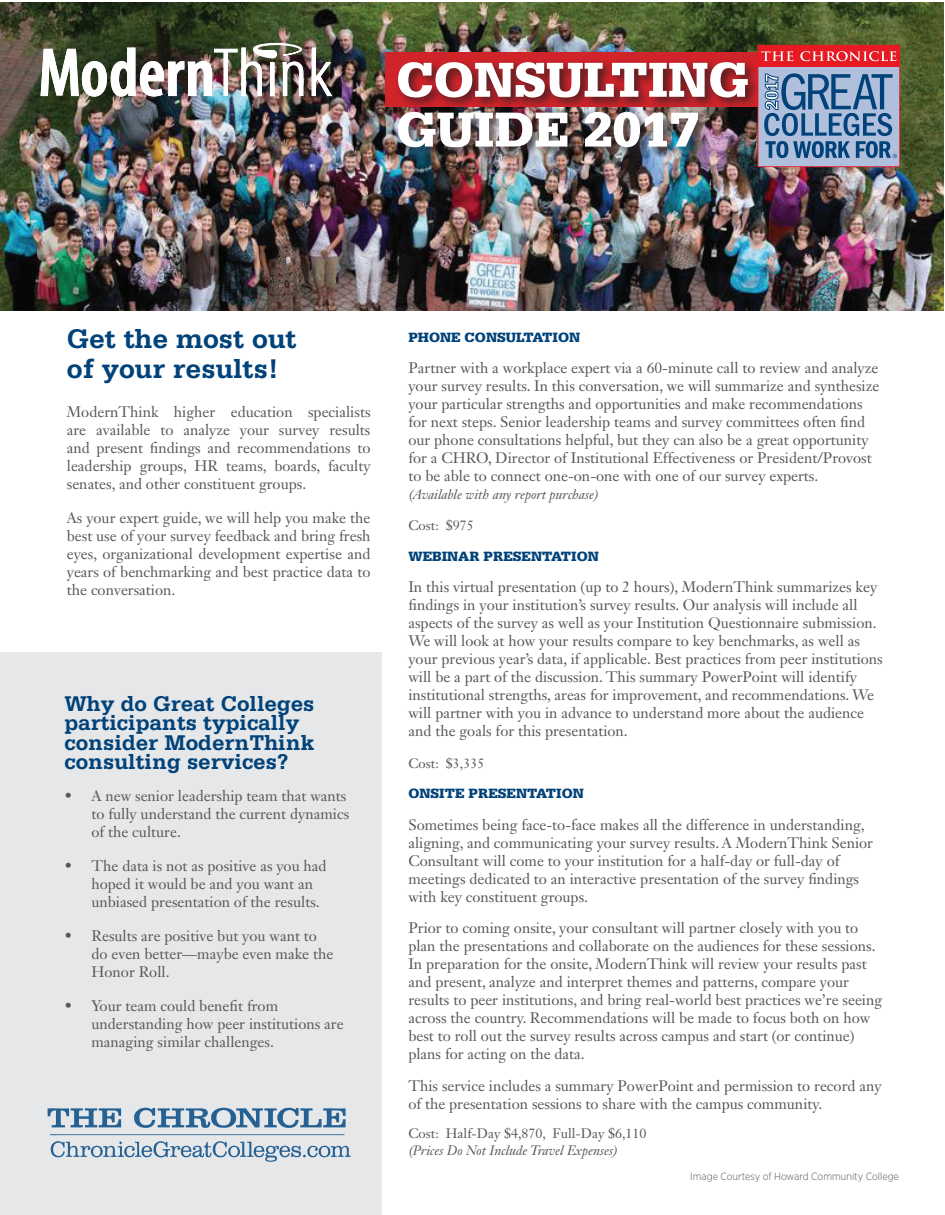
<style>
.page{position:relative;width:945px;height:1215px;background:#fff}
.page>*{position:absolute;margin:0;border:0;box-sizing:border-box;transform-origin:0 0}
.t1{font:900 51.9px "Serifa Std";color:#fff}
.t2{font:700 28.5px/30px "Serifa Std";color:#004279}
.t3{font:700 22.5px/19.5px "Serifa Std";color:#004279}
.t4{font:15px/18px "Janson Text LT Std";color:#57585a}
.t5{font:900 14.25px "Serifa Std";color:#004279}
.t6{font:italic 13.5px "Janson Text LT Std";color:#57585a}
.t7{font:13.5px "Janson Text LT Std";color:#57585a}
.t8{font:300 10.5px "Gotham Narrow";color:#57585a}
</style>
<div class="page">
<div style="left:0;top:653px;width:381px;height:562px;background:#e5e7e9"></div>
<svg style="left:47px;top:1108px;width:74px;height:20px"></svg>
<svg style="left:134px;top:1107px;width:212px;height:21px"></svg>
<svg style="left:50px;top:1134px;width:295px;height:1px"></svg>
<svg style="left:51px;top:1141px;width:300px;height:21px"></svg>
<img style="left:0;top:2px;width:943px;height:308px">
<svg style="left:312px;top:48px;width:20px;height:48px"></svg>
<img style="left:40px;top:43px;width:264px;height:54px">
<div style="left:385px;top:52px;width:373px;height:55px;background:#d1232a"></div>
<div style="left:395px;top:59px;width:366px;height:101px;background:#231f20;opacity:.75"></div>
<svg style="left:757px;top:45px;width:143px;height:122px;background:#9185a4"></svg>
<h1 class="t1" style="left:396px;top:49px;width:76px">CONSU</h1>
<h1 class="t1" style="left:584px;top:49px;width:60px">LTIN</h1>
<h1 class="t1" style="left:708px;top:49px;width:42px">G</h1>
<h1 class="t1" style="left:396px;top:99px;width:304px">GUIDE 2017</h1>
<h2 class="t2" style="left:67px;top:324px;width:231px">Get the most out of your results!</h2>
<p class="t4" style="left:67px;top:402px;width:305px;text-align:justify">ModernThink higher education specialists are available to analyze your survey results and present findings and recommendations to leadership groups, HR teams, boards, faculty senates, and other constituent groups.</p>
<p class="t4" style="left:67px;top:509px;width:305px;text-align:justify">As your expert guide, we will help you make the best use of your survey feedback and bring fresh eyes, organizational development expertise and years of benchmarking and best practice data to the conversation.</p>
<h3 class="t3" style="left:64px;top:694px;width:252px">Why do Great Colleges participants typically consider ModernThink consulting services?</h3>
<p class="t4" style="left:92px;top:786px;width:259px;text-indent:-27px">• A new senior leadership team that wants to fully understand the current dynamics of the culture.</p>
<p class="t4" style="left:92px;top:857px;width:237px;text-indent:-27px">• The data is not as positive as you had hoped it would be and you want an unbiased presentation of the results.</p>
<p class="t4" style="left:92px;top:927px;width:243px;text-indent:-27px">• Results are positive but you want to do even better—maybe even make the<br>Honor Roll.</p>
<p class="t4" style="left:92px;top:997px;width:254px;text-indent:-27px">• Your team could benefit from understanding how peer institutions are managing similar challenges.</p>
<p class="t5" style="left:408px;top:329px;width:173px">PHONE CONSULTATION</p>
<p class="t4" style="left:408px;top:359px;width:473px">Partner with a workplace expert via a 60-minute call to review and analyze your survey results. In this conversation, we will summarize and synthesize your particular strengths and opportunities and make recommendations for next steps. Senior leadership teams and survey committees often find our phone consultations helpful, but they can also be a great opportunity for a CHRO, Director of Institutional Effectiveness or President/Provost to be able to connect one-on-one with one of our survey experts.</p>
<p class="t6" style="left:408px;top:487px;width:192px">(Available with any report purchase)</p>
<p class="t7" style="left:408px;top:517px;width:67px">Cost: $975</p>
<p class="t5" style="left:408px;top:548px;width:192px">WEBINAR PRESENTATION</p>
<p class="t4" style="left:408px;top:578px;width:476px">In this virtual presentation (up to 2 hours), ModernThink summarizes key findings in your institution’s survey results. Our analysis will include all aspects of the survey as well as your Institution Questionnaire submission.<br>We will look at how your results compare to key benchmarks, as well as your previous year’s data, if applicable. Best practices from peer institutions will be a part of the discussion. This summary PowerPoint will identify institutional strengths, areas for improvement, and recommendations. We will partner with you in advance to understand more about the audience and the goals for this presentation.</p>
<p class="t7" style="left:408px;top:754px;width:78px">Cost: $3,335</p>
<p class="t5" style="left:408px;top:785px;width:177px">ONSITE PRESENTATION</p>
<p class="t4" style="left:408px;top:815px;width:466px">Sometimes being face-to-face makes all the difference in understanding, aligning, and communicating your survey results. A ModernThink Senior Consultant will come to your institution for a half-day or full-day of meetings dedicated to an interactive presentation of the survey findings with key constituent groups.</p>
<p class="t4" style="left:408px;top:919px;width:475px">Prior to coming onsite, your consultant will partner closely with you to plan the presentations and collaborate on the audiences for these sessions.<br>In preparation for the onsite, ModernThink will review your results past and present, analyze and interpret themes and patterns, compare your results to peer institutions, and bring real-world best practices we’re seeing across the country. Recommendations will be made to focus both on how best to roll out the survey results across campus and start (or continue) plans for acting on the data.</p>
<p class="t4" style="left:408px;top:1076px;width:475px">This service includes a summary PowerPoint and permission to record any of the presentation sessions to share with the campus community.</p>
<p class="t7" style="left:408px;top:1125px;width:240px">Cost: Half-Day $4,870, Full-Day $6,110</p>
<p class="t6" style="left:408px;top:1142px;width:211px">(Prices Do Not Include Travel Expenses)</p>
<p class="t8" style="left:690px;top:1170px;width:210px">Image Courtesy of Howard Community College</p>
</div>
